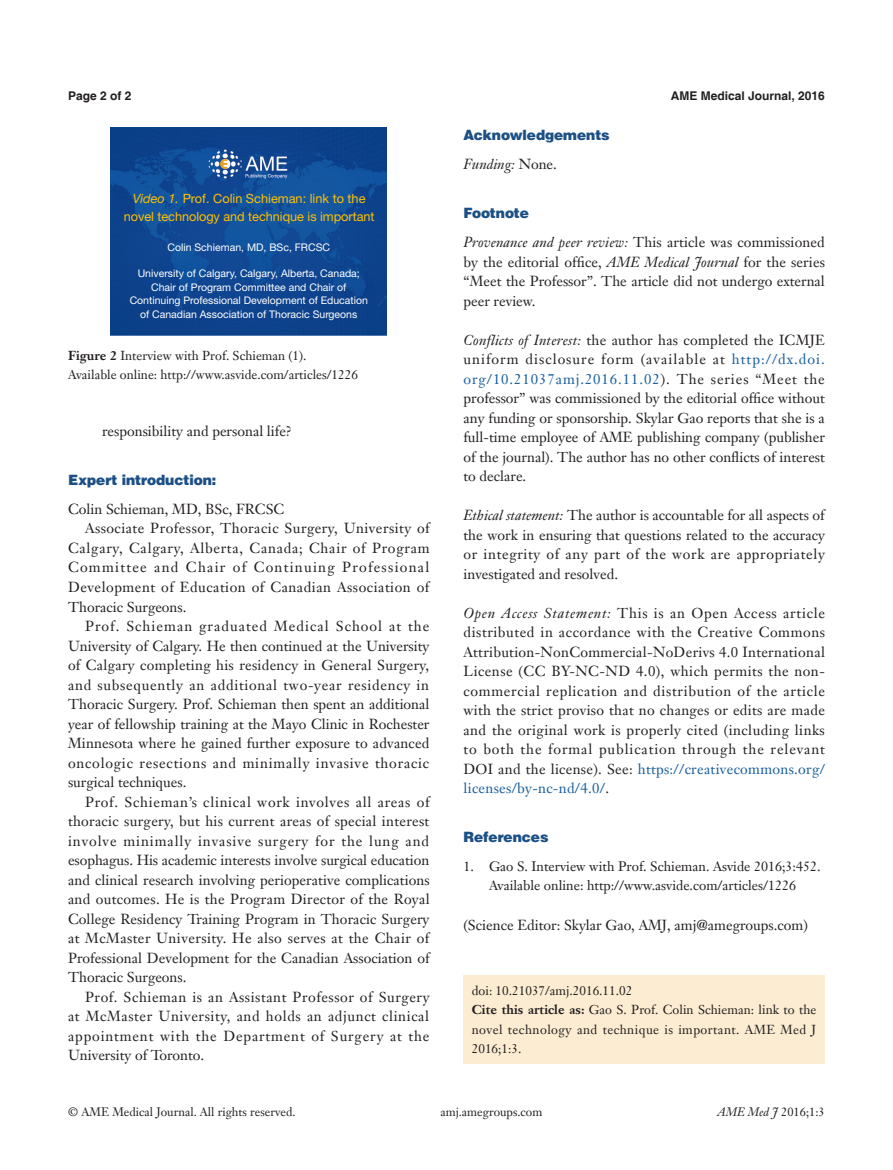
<style>
.page{position:relative;width:893px;height:1170px;background:#fff}
.page>*{position:absolute;margin:0;border:0;box-sizing:border-box;transform-origin:0 0}
.t1{font:14.25px/19.5px "Janson Text LT";color:#231f20;text-align:justify}
.一级标题-6_5{font:900 14.25px "Helvetica";color:#1c5085}
.t2{font:italic 14.25px "Janson Text LT";color:#231f20}
.t3{font:13.5px/19.5px "Janson Text LT";color:#231f20;text-align:center}
.二级标题下沉{font:12.75px/19.5px "Janson Text LT";color:#231f20;text-align:justify}
.t4{font:12.75px/18px "Helvetica Neue LT Pro";letter-spacing:-.005em;color:#ffc000;text-align:center}
.t5{font:12px "Janson Text LT";color:#231f20}
.t6{font:700 12px "Helvetica";color:#231f20}
.t7{font:10.5px/13.4px "Helvetica Neue LT Pro";color:#fff;text-align:center}
.s1{font-style:italic}
.s2{font-weight:700}
.s3{font-style:normal}
.s4{color:#175d9e}
</style>
<div class="page">
<img style="left:111px;top:128px;width:276px;height:207px">
<div style="left:463px;top:975px;width:362px;height:88px;background:#fcedd2"></div>
<p class="t6" style="left:68px;top:88px;width:65px">Page 2 of 2</p>
<p class="t6" style="left:671px;top:88px;width:156px">AME Medical Journal, 2016</p>
<p class="t4" style="left:124px;top:189px;width:252px"><span class="s1">Video 1.</span> Prof. Colin Schieman: link to the novel technology and technique is important</p>
<p class="t7" style="left:167px;top:240px;width:164px">Colin Schieman, MD, BSc, FRCSC</p>
<p class="t7" style="left:130px;top:267px;width:240px">University of Calgary, Calgary, Alberta, Canada; Chair of Program Committee and Chair of Continuing Professional Development of Education of Canadian Association of Thoracic Surgeons</p>
<p class="二级标题下沉" style="left:68px;top:345px;width:240px"><span class="s2">Figure 2</span> Interview with Prof. Schieman (1).</p>
<p class="二级标题下沉" style="left:68px;top:365px;width:292px">Available online: http://www.asvide.com/articles/1226</p>
<p class="t1" style="left:102px;top:421px;width:191px">responsibility and personal life?</p>
<p class="一级标题-6_5" style="left:68px;top:470px;width:150px">Expert introduction:</p>
<p class="t1" style="left:68px;top:499px;width:218px">Colin Schieman, MD, BSc, FRCSC</p>
<p class="t1" style="left:68px;top:518px;width:363px;text-indent:17px">Associate Professor, Thoracic Surgery, University of Calgary, Calgary, Alberta, Canada; Chair of Program Committee and Chair of Continuing Professional Development of Education of Canadian Association of Thoracic Surgeons.</p>
<p class="t1" style="left:68px;top:616px;width:363px;text-indent:17px">Prof. Schieman graduated Medical School at the University of Calgary. He then continued at the University of Calgary completing his residency in General Surgery, and subsequently an additional two-year residency in Thoracic Surgery. Prof. Schieman then spent an additional year of fellowship training at the Mayo Clinic in Rochester Minnesota where he gained further exposure to advanced oncologic resections and minimally invasive thoracic surgical techniques.</p>
<p class="t1" style="left:68px;top:791px;width:363px;text-indent:17px">Prof. Schieman’s clinical work involves all areas of thoracic surgery, but his current areas of special interest involve minimally invasive surgery for the lung and esophagus. His academic interests involve surgical education and clinical research involving perioperative complications and outcomes. He is the Program Director of the Royal College Residency Training Program in Thoracic Surgery at McMaster University. He also serves at the Chair of Professional Development for the Canadian Association of Thoracic Surgeons.</p>
<p class="t1" style="left:68px;top:986px;width:363px;text-indent:17px">Prof. Schieman is an Assistant Professor of Surgery at McMaster University, and holds an adjunct clinical appointment with the Department of Surgery at the University of Toronto.</p>
<p class="一级标题-6_5" style="left:463px;top:126px;width:148px">Acknowledgements</p>
<p class="t2" style="left:463px;top:155px;width:95px">Funding: <span class="s3">None.</span></p>
<p class="一级标题-6_5" style="left:463px;top:204px;width:67px">Footnote</p>
<p class="t1" style="left:463px;top:232px;width:363px"><span class="s1">Provenance and peer review:</span> This article was commissioned by the editorial office, <span class="s1">AME Medical Journal</span> for the series “Meet the Professor”. The article did not undergo external peer review.</p>
<p class="t1" style="left:463px;top:330px;width:363px"><span class="s1">Conflicts of Interest:</span> the author has completed the ICMJE uniform disclosure form (available at <span class="s4">http://dx.doi. org/10.21037amj.2016.11.02</span>). The series “Meet the professor” was commissioned by the editorial office without any funding or sponsorship. Skylar Gao reports that she is a full-time employee of AME publishing company (publisher of the journal). The author has no other conflicts of interest to declare.</p>
<p class="t1" style="left:463px;top:505px;width:363px"><span class="s1">Ethical statement:</span> The author is accountable for all aspects of the work in ensuring that questions related to the accuracy or integrity of any part of the work are appropriately investigated and resolved.</p>
<p class="t1" style="left:463px;top:603px;width:363px"><span class="s1">Open Access Statement:</span> This is an Open Access article distributed in accordance with the Creative Commons Attribution-NonCommercial-NoDerivs 4.0 International License (CC BY-NC-ND 4.0), which permits the non&shy;commercial replication and distribution of the article with the strict proviso that no changes or edits are made and the original work is properly cited (including links to both the formal publication through the relevant DOI and the license). See: <span class="s4">https://creativecommons.org/ licenses/by-nc-nd/4.0/</span>.</p>
<p class="一级标题-6_5" style="left:463px;top:828px;width:86px">References</p>
<p class="t3" style="left:463px;top:856px;width:359px">1. Gao S. Interview with Prof. Schieman. Asvide 2016;3:452.<br>Available online: http://www.asvide.com/articles/1226</p>
<p class="t1" style="left:463px;top:915px;width:346px">(Science Editor: Skylar Gao, AMJ, amj@amegroups.com)</p>
<p class="二级标题下沉" style="left:472px;top:980px;width:162px">doi: 10.21037/amj.2016.11.02</p>
<p class="二级标题下沉" style="left:472px;top:999px;width:346px"><span class="s2">Cite this article as:</span> Gao S. Prof. Colin Schieman: link to the novel technology and technique is important. AME Med J 2016;1:3.</p>
<p class="t5" style="left:68px;top:1104px;width:229px">© AME Medical Journal. All rights reserved.</p>
<p class="t5" style="left:440px;top:1104px;width:103px">amj.amegroups.com</p>
<p class="t5" style="left:718px;top:1104px;width:109px"><span class="s1">AME Med J</span> 2016;1:3</p>
</div>
